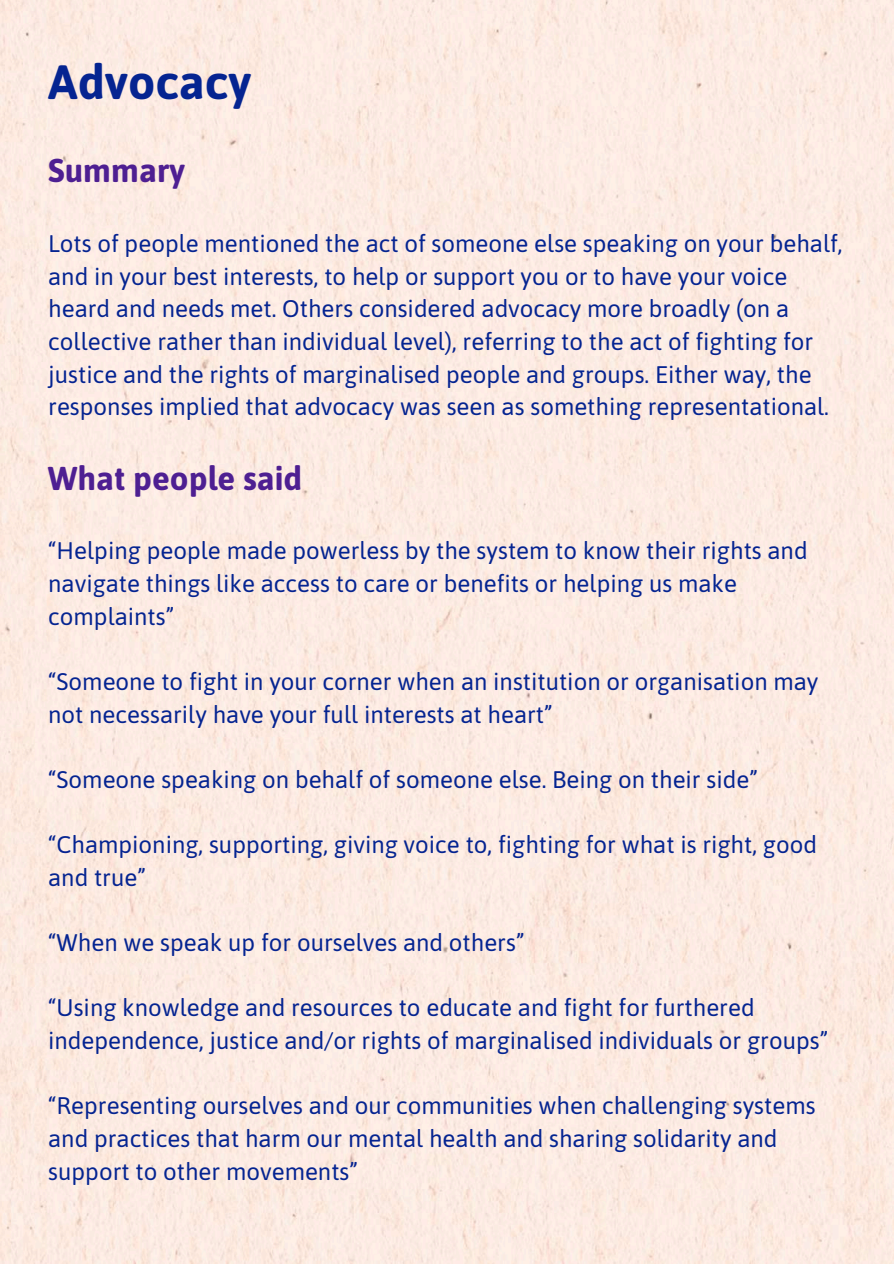
<style>
.page{position:relative;width:894px;height:1264px;background:#fff}
.page>*{position:absolute;margin:0;border:0;box-sizing:border-box;transform-origin:0 0}
.t1{font:700 48px "Asap";color:#052491}
.t2{font:700 33px "Asap";color:#4e1f92}
.t3{font:24px/32.7px "Asap";color:#052491}
</style>
<div class="page">
<div style="left:0;top:0;width:893px;height:1263px;background:#fcebe2"></div>
<h1 class="t1" style="left:48px;top:54px;width:204px">Advocacy</h1>
<h2 class="t2" style="left:48px;top:151px;width:138px">Summary</h2>
<p class="t3" style="left:48px;top:227px;width:795px">Lots of people mentioned the act of someone else speaking on your behalf, and in your best interests, to help or support you or to have your voice heard and needs met. Others considered advocacy more broadly (on a collective rather than individual level), referring to the act of fighting for justice and the rights of marginalised people and groups. Either way, the responses implied that advocacy was seen as something representational.</p>
<h2 class="t2" style="left:48px;top:459px;width:255px">What people said</h2>
<p class="t3" style="left:48px;top:534px;width:760px">“Helping people made powerless by the system to know their rights and navigate things like access to care or benefits or helping us make complaints”</p>
<p class="t3" style="left:48px;top:665px;width:771px">“Someone to fight in your corner when an institution or organisation may not necessarily have your full interests at heart”</p>
<p class="t3" style="left:48px;top:763px;width:710px">“Someone speaking on behalf of someone else. Being on their side”</p>
<p class="t3" style="left:48px;top:828px;width:770px">“Championing, supporting, giving voice to, fighting for what is right, good and true”</p>
<p class="t3" style="left:48px;top:926px;width:477px">“When we speak up for ourselves and others”</p>
<p class="t3" style="left:48px;top:991px;width:781px">“Using knowledge and resources to educate and fight for furthered independence, justice and/or rights of marginalised individuals or groups”</p>
<p class="t3" style="left:48px;top:1089px;width:768px">“Representing ourselves and our communities when challenging systems and practices that harm our mental health and sharing solidarity and support to other movements”</p>
</div>
